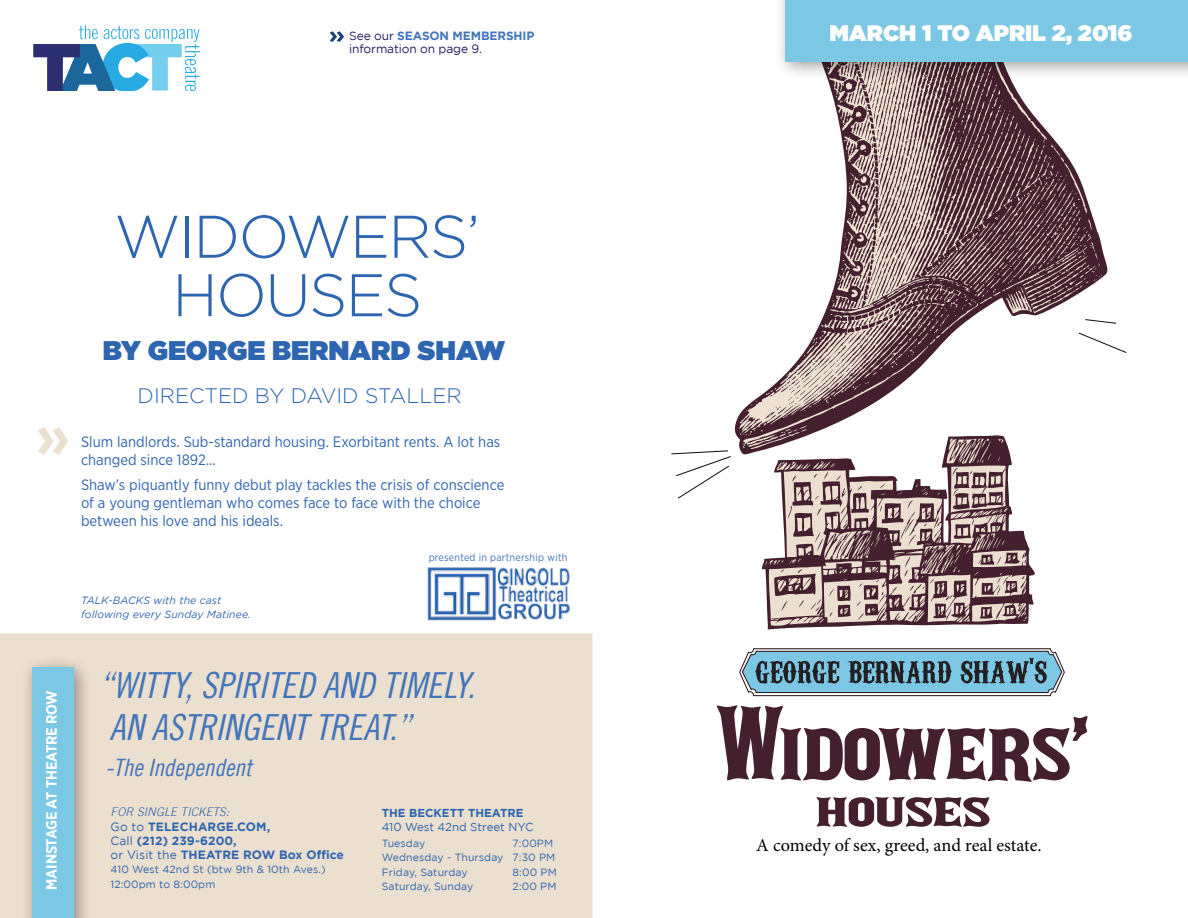
<style>
.page{position:relative;width:1188px;height:918px;background:#fff}
.page>*{position:absolute;margin:0;border:0;box-sizing:border-box;transform-origin:0 0}
.t1{font:300 60px/58.5px "Gotham";letter-spacing:-.03em;color:#2e65b0;text-align:center}
.t2{font:36px "Trade Gothic LT Cond Eighteen Obl";color:#4375ba}
.t3{font:900 27px "Gotham";color:#2e65b0}
.t4{font:24px "Trade Gothic LT Cond Eighteen Obl";color:#4375ba}
.t5{font:900 22.5px "Gotham";color:#fff}
.t6{font:300 21px "Gotham";color:#2e65b0}
.t7{font:18.3px "Minion Pro";color:#000}
.t8{font:15px/18px "Gotham Narrow";color:#2e65b0}
.t9{font:700 15px "Gotham Narrow";letter-spacing:-.01em;color:#fff}
.t10{font:700 12px/14.2px "Gotham";letter-spacing:.01em;color:#2e65b0}
.t11{font:12px "Gotham";letter-spacing:-.01em;color:#262262}
.t12{font:italic 300 12px "Trade Gothic LT";letter-spacing:.01em;color:#2e65b0}
.t13{font:700 12px "Gotham";color:#4375ba}
.t14{font:11.55px "Gotham";color:#2e65b0}
.t15{font:700 11.55px "Gotham";color:#2e65b0}
.t16{font:10.5px/14.2px "Gotham";letter-spacing:.01em;color:#2e65b0}
.t17{font:italic 10.5px/13.5px "Gotham";letter-spacing:.01em;color:#2e65b0}
.t18{font:10.5px "Gotham Narrow";letter-spacing:.02em;color:#4375ba}
.s1{font-weight:700;color:#4375ba}
.s2{font-weight:400}
</style>
<div class="page">
<svg style="left:822px;top:80px;width:286px;height:239px"></svg>
<svg style="left:671px;top:319px;width:456px;height:180px"></svg>
<svg style="left:717px;top:705px;width:370px;height:77px"></svg>
<svg style="left:817px;top:797px;width:173px;height:30px"></svg>
<svg style="left:762px;top:435px;width:273px;height:194px"></svg>
<svg style="left:933px;top:517px;width:6px;height:13px"></svg>
<svg style="left:879px;top:500px;width:37px;height:46px;background:#ad9894"></svg>
<svg style="left:978px;top:553px;width:49px;height:13px"></svg>
<svg style="left:982px;top:577px;width:33px;height:18px"></svg>
<svg style="left:904px;top:556px;width:64px;height:65px;background:#9c8483"></svg>
<svg style="left:857px;top:579px;width:29px;height:27px"></svg>
<svg style="left:774px;top:569px;width:47px;height:43px;background:#b8a59e"></svg>
<svg style="left:857px;top:613px;width:7px;height:7px"></svg>
<svg style="left:788px;top:472px;width:81px;height:79px;background:#b09b96"></svg>
<svg style="left:953px;top:467px;width:54px;height:72px;background:#9b8382"></svg>
<svg style="left:829px;top:586px;width:22px;height:31px"></svg>
<svg style="left:979px;top:606px;width:14px;height:13px"></svg>
<svg style="left:739px;top:648px;width:326px;height:48px;background:#729bac"></svg>
<div style="left:0;top:633px;width:593px;height:285px;background:#ebdfcf"></div>
<div style="left:21px;top:656px;width:71px;height:262px;background:#000;opacity:.4"></div>
<div style="left:32px;top:668px;width:42px;height:250px;background:#7cc7e4"></div>
<svg style="left:38px;top:427px;width:30px;height:28px"></svg>
<svg style="left:33px;top:25px;width:167px;height:66px"></svg>
<div style="left:774px;top:0;width:414px;height:80px;background:#000;opacity:.4"></div>
<div style="left:786px;top:0;width:402px;height:62px;background:#7cc7e4"></div>
<svg style="left:330px;top:31px;width:14px;height:11px"></svg>
<img style="left:427px;top:567px;width:143px;height:54px">
<p class="t11" style="left:349px;top:29px;width:66px">See our <span class="s1">SEASON</span></p>
<p class="t13" style="left:452px;top:29px;width:46px">MEMBERSH</p>
<p class="t13" style="left:523px;top:29px;width:13px">IP</p>
<h3 class="t5" style="left:829px;top:17px;width:38px">MARCH</h3>
<h3 class="t5" style="left:922px;top:17px;width:86px">1 TO APRIL</h3>
<h3 class="t5" style="left:1052px;top:17px;width:82px">2, 2016</h3>
<p class="t11" style="left:349px;top:43px;width:134px">information on page 9.</p>
<p class="t9" style="left:42px;top:890px;width:201px;rotate:-90deg">MAINSTAGE AT THEATRE ROW</p>
<h1 class="t1" style="left:114px;top:206px;width:367px">WIDOWERS’<br>HOUSES</h1>
<h3 class="t3" style="left:103px;top:331px;width:404px">BY GEO RGE BERNARD SHAW</h3>
<h3 class="t6" style="left:138px;top:382px;width:14px">DIREC</h3>
<h3 class="t6" style="left:205px;top:382px;width:101px">TED BY DAVID</h3>
<h3 class="t6" style="left:365px;top:382px;width:40px">STALLER</h3>
<p class="t8" style="left:81px;top:433px;width:421px">Slum landlords. Sub-standard housing. Exorbitant rents. A lot has changed since 1892...</p>
<p class="t8" style="left:81px;top:476px;width:425px">Shaw’s piquantly funny debut play tackles the crisis of conscience of a young gentleman who comes face to face with the choice between his love and his ideals.</p>
<p class="t17" style="left:81px;top:594px;width:171px">TALK-BACKS with the cast following every Sunday Matinee.</p>
<p class="t18" style="left:429px;top:551px;width:140px">presented in partnership with</p>
<h2 class="t2" style="left:99px;top:664px;width:117px">“WITTY, SPIRITED</h2>
<h2 class="t2" style="left:323px;top:664px;width:76px">AND TIMELY</h2>
<h2 class="t2" style="left:467px;top:664px;width:9px">.</h2>
<h2 class="t2" style="left:109px;top:706px;width:60px">AN ASTRINGENT</h2>
<h2 class="t2" style="left:315px;top:706px;width:17px">TREAT</h2>
<h2 class="t2" style="left:389px;top:706px;width:23px">.”</h2>
<h3 class="t4" style="left:105px;top:753px;width:148px">-THE INDEPENDENT</h3>
<p class="t12" style="left:111px;top:805px;width:120px">FOR SINGLE TICKETS:</p>
<p class="t10" style="left:111px;top:819px;width:55px"><span class="s2">Go to</span> TELECHARGE</p>
<p class="t10" style="left:234px;top:819px;width:14px">.COM</p>
<p class="t10" style="left:267px;top:819px;width:5px">,</p>
<p class="t10" style="left:111px;top:833px;width:128px"><span class="s2">Call</span> (212) 239-6200, <span class="s2">or Visit the</span> THEATRE</p>
<p class="t10" style="left:243px;top:848px;width:102px">ROW BOX OFFICE</p>
<p class="t16" style="left:111px;top:862px;width:217px">410 West 42nd St (btw 9th &amp; 10th Aves.)<br>12:00pm to 8:00pm</p>
<p class="t15" style="left:382px;top:806px;width:143px">THE BECKETT THEATRE</p>
<p class="t14" style="left:382px;top:820px;width:153px">410 West 42nd Street NYC</p>
<p class="t16" style="left:382px;top:836px;width:123px">Tuesday<br>Wednesday - Thursday<br>Friday, Saturday<br>Saturday, Sunday</p>
<p class="t16" style="left:513px;top:836px;width:46px">7:00PM<br>7:30 PM<br>8:00 PM<br>2:00 PM</p>
<p class="t7" style="left:756px;top:832px;width:287px">A comedy of sex, greed, and real estate.</p>
</div>
